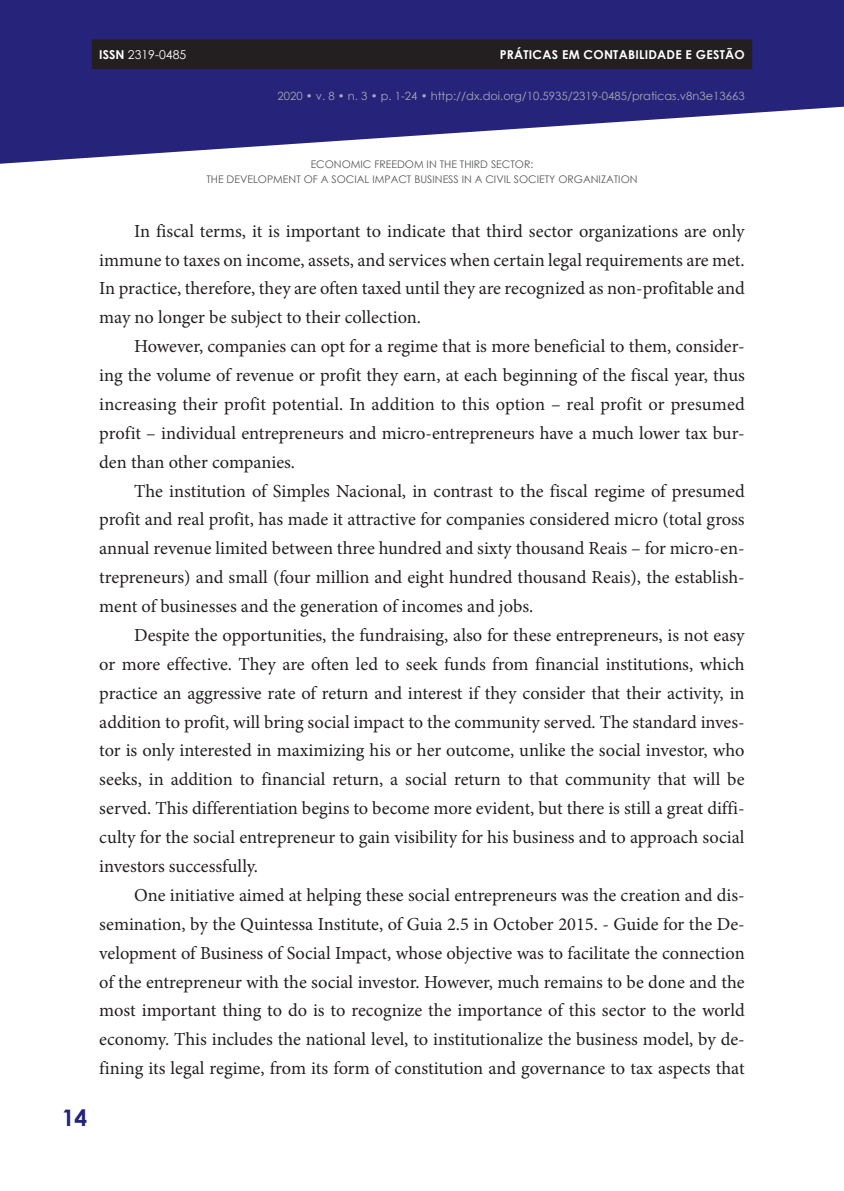
<style>
.page{position:relative;width:844px;height:1191px;background:#fff}
.page>*{position:absolute;margin:0;border:0;box-sizing:border-box;transform-origin:0 0}
.t1{font:700 22.75px "Century Gothic";color:#26237b}
.t2{font:18.38px/28.9px "Minion Pro";letter-spacing:-.005em;color:#231f20;text-align:justify}
.t3{font:700 12.25px "Century Gothic";letter-spacing:.02em;color:#fff}
.t4{font:12.25px "Century Gothic";color:#fff}
.t5{font:11.38px "Century Gothic";color:#a8a9ad}
.t6{font:10.5px/15.8px "Century Gothic";color:#57585a;text-align:center}
.s1{font-weight:700}
</style>
<div class="page">
<svg style="left:0;top:0;width:843px;height:164px;fill:#26237b"></svg>
<div style="left:92px;top:39px;width:660px;height:30px;background:#231f20"></div>
<p class="t4" style="left:99px;top:46px;width:88px"><span class="s1">ISSN</span> 2319-0485</p>
<p class="t3" style="left:499px;top:45px;width:246px">PRÁTICAS EM CONTABILIDADE E GESTÃO</p>
<p class="t5" style="left:277px;top:88px;width:468px">2020 • v. 8 • n. 3 • p. 1-24 • http://dx.doi.org/10.5935/2319-0485/praticas.v8n3e13663</p>
<p class="t6" style="left:206px;top:156px;width:432px">ECONOMIC FREEDOM IN THE THIRD SECTOR:<br>THE DEVELOPMENT OF A SOCIAL IMPACT BUSINESS IN A CIVIL SOCIETY ORGANIZATION</p>
<p class="t1" style="left:62px;top:1100px;width:27px">14</p>
<p class="t2" style="left:99px;top:216px;width:646px;text-indent:35px">In fiscal terms, it is important to indicate that third sector organizations are only immune to taxes on income, assets, and services when certain legal requirements are met.<br>In practice, therefore, they are often taxed until they are recognized as non-profitable and may no longer be subject to their collection.</p>
<p class="t2" style="left:99px;top:332px;width:646px;text-indent:35px">However, companies can opt for a regime that is more beneficial to them, consider&shy;ing the volume of revenue or profit they earn, at each beginning of the fiscal year, thus increasing their profit potential. In addition to this option – real profit or presumed profit – individual entrepreneurs and micro-entrepreneurs have a much lower tax bur&shy;den than other companies.</p>
<p class="t2" style="left:99px;top:476px;width:646px;text-indent:35px">The institution of Simples Nacional, in contrast to the fiscal regime of presumed profit and real profit, has made it attractive for companies considered micro (total gross annual revenue limited between three hundred and sixty thousand Reais – for micro-en&shy;trepreneurs) and small (four million and eight hundred thousand Reais), the establish&shy;ment of businesses and the generation of incomes and jobs.</p>
<p class="t2" style="left:99px;top:621px;width:646px;text-indent:35px">Despite the opportunities, the fundraising, also for these entrepreneurs, is not easy or more effective. They are often led to seek funds from financial institutions, which practice an aggressive rate of return and interest if they consider that their activity, in addition to profit, will bring social impact to the community served. The standard inves&shy;tor is only interested in maximizing his or her outcome, unlike the social investor, who seeks, in addition to financial return, a social return to that community that will be served. This differentiation begins to become more evident, but there is still a great diffi&shy;culty for the social entrepreneur to gain visibility for his business and to approach social investors successfully.</p>
<p class="t2" style="left:99px;top:880px;width:646px;text-indent:35px">One initiative aimed at helping these social entrepreneurs was the creation and dis&shy;semination, by the Quintessa Institute, of Guia 2.5 in October 2015. - Guide for the De&shy;velopment of Business of Social Impact, whose objective was to facilitate the connection of the entrepreneur with the social investor. However, much remains to be done and the most important thing to do is to recognize the importance of this sector to the world economy. This includes the national level, to institutionalize the business model, by de&shy;fining its legal regime, from its form of constitution and governance to tax aspects that</p>
</div>
